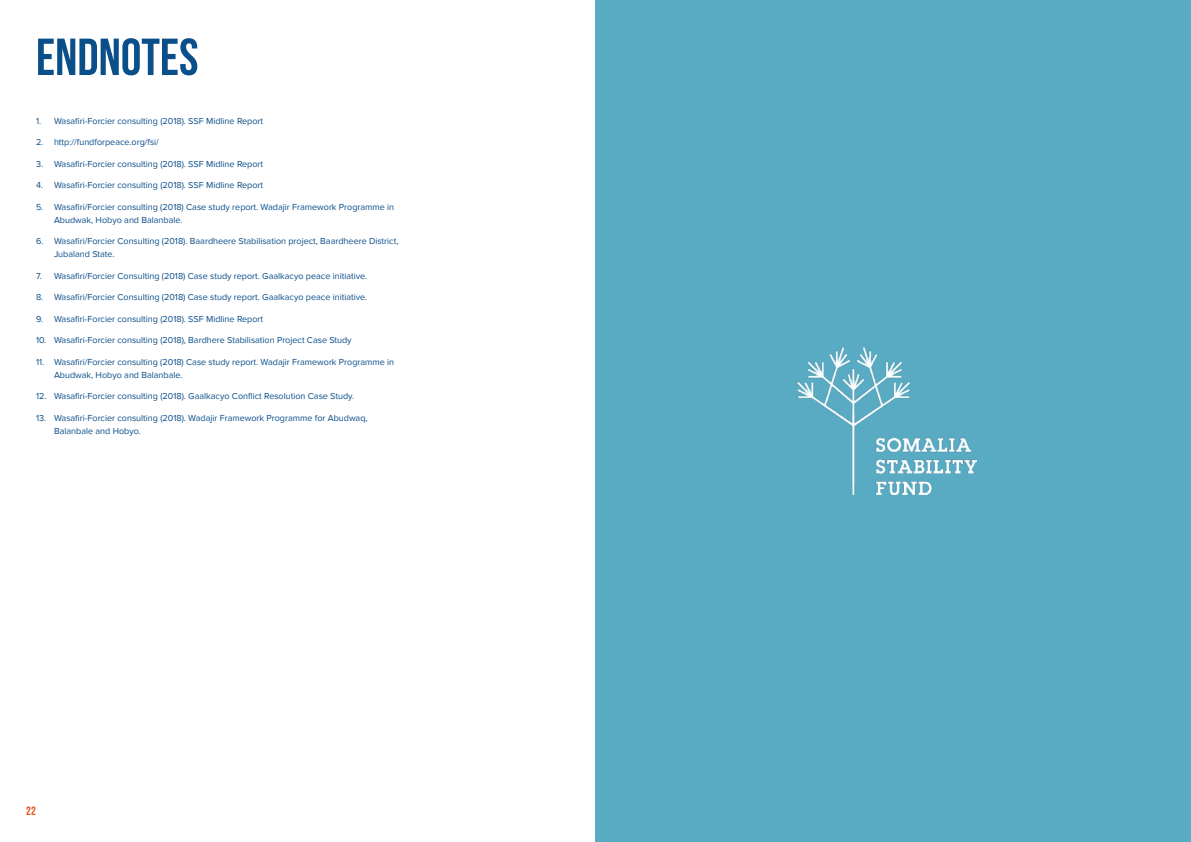
<style>
.page{position:relative;width:1191px;height:842px;background:#fff}
.page>*{position:absolute;margin:0;border:0;box-sizing:border-box;transform-origin:0 0}
.t1{font:700 52px "Bebas Neue";color:#0a4e8a}
.t2{font:700 12px "Bebas Neue";color:#e94e1b}
.t3{font:9px/13px "Proxima Nova";color:#0a4e8a}
</style>
<div class="page">
<div style="left:595px;top:0;width:596px;height:842px;background:#59abc3"></div>
<img style="left:798px;top:348px;width:178px;height:146px">
<h1 class="t1" style="left:36px;top:29px;width:164px">ENDNOTES</h1>
<p class="t3" style="left:36px;top:115px;width:229px">1. Wasafiri-Forcier consulting (2018). SSF Midline Report</p>
<p class="t3" style="left:36px;top:136px;width:124px">2. http://fundforpeace.org/fsi/</p>
<p class="t3" style="left:36px;top:158px;width:229px">3. Wasafiri-Forcier consulting (2018). SSF Midline Report</p>
<p class="t3" style="left:36px;top:179px;width:229px">4. Wasafiri-Forcier consulting (2018). SSF Midline Report</p>
<p class="t3" style="left:54px;top:201px;width:342px;text-indent:-18px">5. Wasafiri/Forcier consulting (2018) Case study report. Wadajir Framework Programme in<br>Abudwak, Hobyo and Balanbale.</p>
<p class="t3" style="left:54px;top:235px;width:346px;text-indent:-18px">6. Wasafiri/Forcier Consulting (2018). Baardheere Stabilisation project, Baardheere District,<br>Jubaland State.</p>
<p class="t3" style="left:36px;top:270px;width:333px">7. Wasafiri/Forcier Consulting (2018) Case study report. Gaalkacyo peace initiative.</p>
<p class="t3" style="left:36px;top:291px;width:333px">8. Wasafiri/Forcier Consulting (2018) Case study report. Gaalkacyo peace initiative.</p>
<p class="t3" style="left:36px;top:313px;width:229px">9. Wasafiri-Forcier consulting (2018). SSF Midline Report</p>
<p class="t3" style="left:36px;top:334px;width:317px">10. Wasafiri-Forcier consulting (2018), Bardhere Stabilisation Project Case Study</p>
<p class="t3" style="left:54px;top:356px;width:342px;text-indent:-18px">11. Wasafiri/Forcier consulting (2018) Case study report. Wadajir Framework Programme in<br>Abudwak, Hobyo and Balanbale.</p>
<p class="t3" style="left:36px;top:390px;width:320px">12. Wasafiri-Forcier consulting (2018). Gaalkacyo Conflict Resolution Case Study.</p>
<p class="t3" style="left:54px;top:412px;width:315px;text-indent:-18px">13. Wasafiri-Forcier consulting (2018). Wadajir Framework Programme for Abudwaq,<br>Balanbale and Hobyo.</p>
<h2 class="t2" style="left:26px;top:804px;width:11px">22</h2>
</div>
